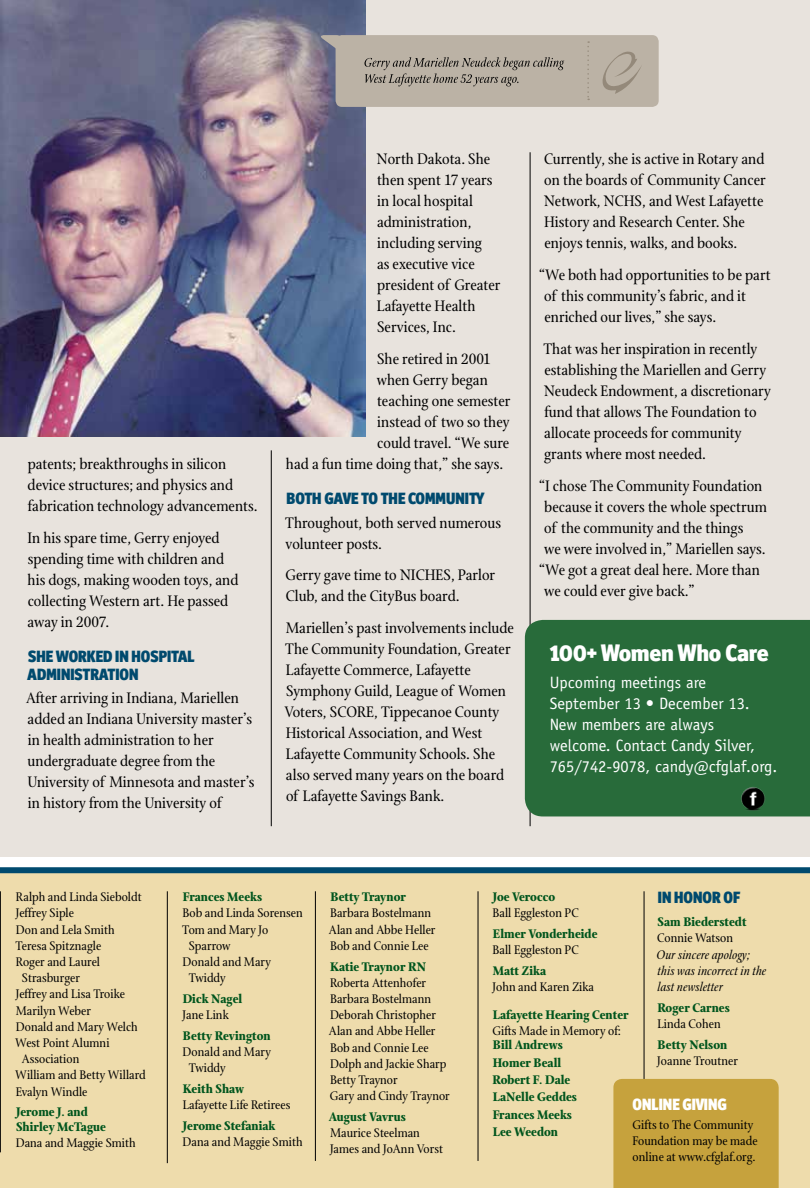
<style>
.page{position:relative;width:810px;height:1188px;background:#fff}
.page>*{position:absolute;margin:0;border:0;box-sizing:border-box;transform-origin:0 0}
.t1{font:900 24px "Officina Display ITC";color:#fff}
.t2{font:16.5px/21px "Stone Print";color:#000}
.t3{font:16.5px/21px "Officina Sans";color:#fff}
.t4{font:900 16.5px/18px "Officina Display ITC";color:#004a6e}
.t5{font:900 16.5px "Officina Display ITC";color:#fff}
.t6{font:13.5px/16.2px "Stone Print";color:#000}
.t7{font:700 13.5px/17.5px "Stone Print";color:#00551d}
.t8{font:italic 13.5px/16.2px "Stone Print";color:#000}
</style>
<div class="page">
<div style="left:0;top:0;width:810px;height:856px;background:#e8e3dd"></div>
<div style="left:0;top:874px;width:810px;height:314px;background:#eedcac"></div>
<hr style="left:530px;top:152px;width:1px;height:674px;background:#000">
<hr style="left:271px;top:450px;width:1px;height:376px;background:#000">
<div style="left:0;top:867px;width:810px;height:6px;background:#004a6e"></div>
<hr style="left:644px;top:891px;width:1px;height:259px;background:#000">
<hr style="left:167px;top:891px;width:1px;height:272px;background:#000">
<hr style="left:315px;top:891px;width:1px;height:270px;background:#000">
<hr style="left:478px;top:891px;width:1px;height:270px;background:#000">
<hr style="left:0;top:891px;width:1px;height:261px;background:#000">
<div style="left:613px;top:1079px;width:166px;height:109px;background:#c6a23d"></div>
<img style="left:0;top:0;width:366px;height:436px">
<div style="left:336px;top:35px;width:323px;height:72px;background:#bbb2a5;border-radius:6px"></div>
<svg style="left:318px;top:35px;width:24px;height:19px"></svg>
<svg style="left:602px;top:51px;width:39px;height:43px"></svg>
<svg style="left:587px;top:41px;width:2px;height:59px"></svg>
<svg style="left:364px;top:57px;width:200px;height:29px"></svg>
<div style="left:525px;top:620px;width:285px;height:196px;background:#286b3a"></div>
<img style="left:741px;top:786px;width:24px;height:25px">
<p class="t2" style="left:28px;top:453px;width:232px">patents; breakthroughs in silicon device structures; and physics and fabrication technology advancements.</p>
<p class="t2" style="left:27px;top:527px;width:213px">In his spare time, Gerry enjoyed spending time with children and his dogs, making wooden toys, and collecting Western art. He passed away in 2007.</p>
<p class="t4" style="left:27px;top:648px;width:169px">SHE WORKED IN HOSPITAL<br>ADMINISTRATION</p>
<p class="t2" style="left:26px;top:688px;width:230px">After arriving in Indiana, Mariellen added an Indiana University master’s in health administration to her undergraduate degree from the University of Minnesota and master’s in history from the University of</p>
<p class="t2" style="left:377px;top:149px;width:125px">North Dakota. She then spent 17 years in local hospital administration, including serving<br>as executive vice president of Greater<br>Lafayette Health<br>Services, Inc.</p>
<p class="t2" style="left:377px;top:348px;width:115px">She retired in 2001</p>
<p class="t2" style="left:377px;top:369px;width:113px">when Gerry began</p>
<p class="t2" style="left:377px;top:390px;width:135px">teaching one semester</p>
<p class="t2" style="left:377px;top:411px;width:134px">instead of two so they</p>
<p class="t2" style="left:377px;top:432px;width:134px">could travel. “We sure</p>
<p class="t2" style="left:286px;top:454px;width:219px">had a fun time doing that,” she says.</p>
<p class="t4" style="left:287px;top:490px;width:200px">BOTH GAVE TO THE COMMUNITY</p>
<p class="t2" style="left:285px;top:512px;width:217px">Throughout, both served numerous volunteer posts.</p>
<p class="t2" style="left:285px;top:565px;width:211px">Gerry gave time to NICHES, Parlor<br>Club, and the CityBus board.</p>
<p class="t2" style="left:285px;top:618px;width:231px">Mariellen’s past involvements include The Community Foundation, Greater Lafayette Commerce, Lafayette Symphony Guild, League of Women Voters, SCORE, Tippecanoe County Historical Association, and West Lafayette Community Schools. She also served many years on the board of Lafayette Savings Bank.</p>
<p class="t2" style="left:544px;top:149px;width:223px">Currently, she is active in Rotary and on the boards of Community Cancer Network, NCHS, and West Lafayette History and Research Center. She enjoys tennis, walks, and books.</p>
<p class="t2" style="left:544px;top:265px;width:228px;text-indent:-5px">“We both had opportunities to be part of this community’s fabric, and it enriched our lives,” she says.</p>
<p class="t2" style="left:543px;top:338px;width:229px">That was her inspiration in recently establishing the Mariellen and Gerry Neudeck Endowment, a discretionary fund that allows The Foundation to allocate proceeds for community grants where most needed.</p>
<p class="t2" style="left:539px;top:475px;width:225px">“I chose The Community Foundation</p>
<p class="t2" style="left:544px;top:496px;width:224px">because it covers the whole spectrum</p>
<p class="t2" style="left:544px;top:517px;width:201px">of the community and the things</p>
<p class="t2" style="left:544px;top:538px;width:223px">we were involved in,” Mariellen says.</p>
<p class="t2" style="left:539px;top:559px;width:222px">“We got a great deal here. More than</p>
<p class="t2" style="left:544px;top:580px;width:152px">we could ever give back.”</p>
<h1 class="t1" style="left:550px;top:638px;width:220px">100+ Women Who Care</h1>
<p class="t3" style="left:550px;top:672px;width:229px">Upcoming meetings are<br>September 13 • December 13.<br>New members are always welcome. Contact Candy Silver,<br>765/742-9078, candy@cfglaf.org.</p>
<p class="t6" style="left:16px;top:889px;width:127px">Ralph and Linda Sieboldt</p>
<p class="t6" style="left:16px;top:905px;width:60px">Jeffrey Siple</p>
<p class="t6" style="left:16px;top:921px;width:100px">Don and Lela Smith</p>
<p class="t6" style="left:15px;top:938px;width:87px">Teresa Spitznagle</p>
<p class="t6" style="left:16px;top:954px;width:86px">Roger and Laurel</p>
<p class="t6" style="left:22px;top:970px;width:60px">Strasburger</p>
<p class="t6" style="left:16px;top:986px;width:111px">Jeffrey and Lisa Troike</p>
<p class="t6" style="left:16px;top:1002px;width:77px">Marilyn Weber</p>
<p class="t6" style="left:16px;top:1019px;width:124px">Donald and Mary Welch</p>
<p class="t6" style="left:15px;top:1035px;width:96px">West Point Alumni</p>
<p class="t6" style="left:22px;top:1051px;width:59px">Association</p>
<p class="t6" style="left:15px;top:1067px;width:132px">William and Betty Willard</p>
<p class="t6" style="left:16px;top:1083px;width:73px">Evalyn Windle</p>
<p class="t7" style="left:16px;top:1105px;width:92px;line-height:14.2px">Jerome J. and<br>Shirley McTague</p>
<p class="t6" style="left:16px;top:1135px;width:121px">Dana and Maggie Smith</p>
<p class="t7" style="left:183px;top:888px;width:81px">Frances Meeks</p>
<p class="t6" style="left:183px;top:905px;width:122px">Bob and Linda Sorensen</p>
<p class="t6" style="left:182px;top:921px;width:88px">Tom and Mary Jo</p>
<p class="t6" style="left:189px;top:938px;width:43px">Sparrow</p>
<p class="t6" style="left:183px;top:954px;width:90px">Donald and Mary</p>
<p class="t6" style="left:189px;top:970px;width:39px">Twiddy</p>
<p class="t7" style="left:183px;top:990px;width:61px">Dick Nagel</p>
<p class="t6" style="left:183px;top:1007px;width:48px">Jane Link</p>
<p class="t7" style="left:183px;top:1027px;width:89px">Betty Revington</p>
<p class="t6" style="left:189px;top:1044px;width:84px;text-indent:-6px">Donald and Mary<br>Twiddy</p>
<p class="t7" style="left:183px;top:1080px;width:63px">Keith Shaw</p>
<p class="t6" style="left:183px;top:1097px;width:109px">Lafayette Life Retirees</p>
<p class="t7" style="left:183px;top:1117px;width:94px">Jerome Stefaniak</p>
<p class="t6" style="left:183px;top:1134px;width:121px">Dana and Maggie Smith</p>
<p class="t7" style="left:330px;top:888px;width:77px">Betty Traynor</p>
<p class="t6" style="left:329px;top:905px;width:108px">Barbara Bostelmann<br>Alan and Abbe Heller<br>Bob and Connie Lee</p>
<p class="t7" style="left:330px;top:958px;width:98px">Katie Traynor RN</p>
<p class="t6" style="left:329px;top:975px;width:122px">Roberta Attenhofer<br>Barbara Bostelmann<br>Deborah Christopher<br>Alan and Abbe Heller<br>Bob and Connie Lee<br>Dolph and Jackie Sharp<br>Betty Traynor<br>Gary and Cindy Traynor</p>
<p class="t7" style="left:329px;top:1108px;width:79px">August Vavrus</p>
<p class="t6" style="left:330px;top:1125px;width:114px">Maurice Steelman<br>James and JoAnn Vorst</p>
<p class="t4" style="left:658px;top:889px;width:84px">IN HONOR OF</p>
<p class="t7" style="left:658px;top:913px;width:91px">Sam Biederstedt</p>
<p class="t6" style="left:657px;top:930px;width:78px">Connie Watson</p>
<p class="t8" style="left:657px;top:946px;width:111px">Our sincere apology; this was incorrect in the last newsletter</p>
<p class="t7" style="left:657px;top:999px;width:74px">Roger Carnes</p>
<p class="t6" style="left:657px;top:1016px;width:65px">Linda Cohen</p>
<p class="t7" style="left:658px;top:1036px;width:71px">Betty Nelson</p>
<p class="t6" style="left:657px;top:1053px;width:82px">Joanne Troutner</p>
<p class="t5" style="left:633px;top:1095px;width:96px">ONLINE GIVING</p>
<p class="t6" style="left:633px;top:1117px;width:127px">Gifts to The Community<br>Foundation may be made online at www.cfglaf.org.</p>
<p class="t7" style="left:493px;top:888px;width:64px">Joe Verocco</p>
<p class="t6" style="left:493px;top:905px;width:88px">Ball Eggleston PC</p>
<p class="t7" style="left:493px;top:925px;width:106px">Elmer Vonderheide</p>
<p class="t6" style="left:493px;top:942px;width:88px">Ball Eggleston PC</p>
<p class="t7" style="left:493px;top:962px;width:55px">Matt Zika</p>
<p class="t6" style="left:493px;top:979px;width:103px">John and Karen Zika</p>
<p class="t7" style="left:493px;top:1005px;width:138px">Lafayette Hearing Center</p>
<p class="t6" style="left:492px;top:1022px;width:130px">Gifts Made in Memory of:</p>
<p class="t7" style="left:493px;top:1036px;width:86px">Bill Andrews<br>Homer Beall<br>Robert F. Dale<br>LaNelle Geddes<br>Frances Meeks<br>Lee Weedon</p>
</div>
